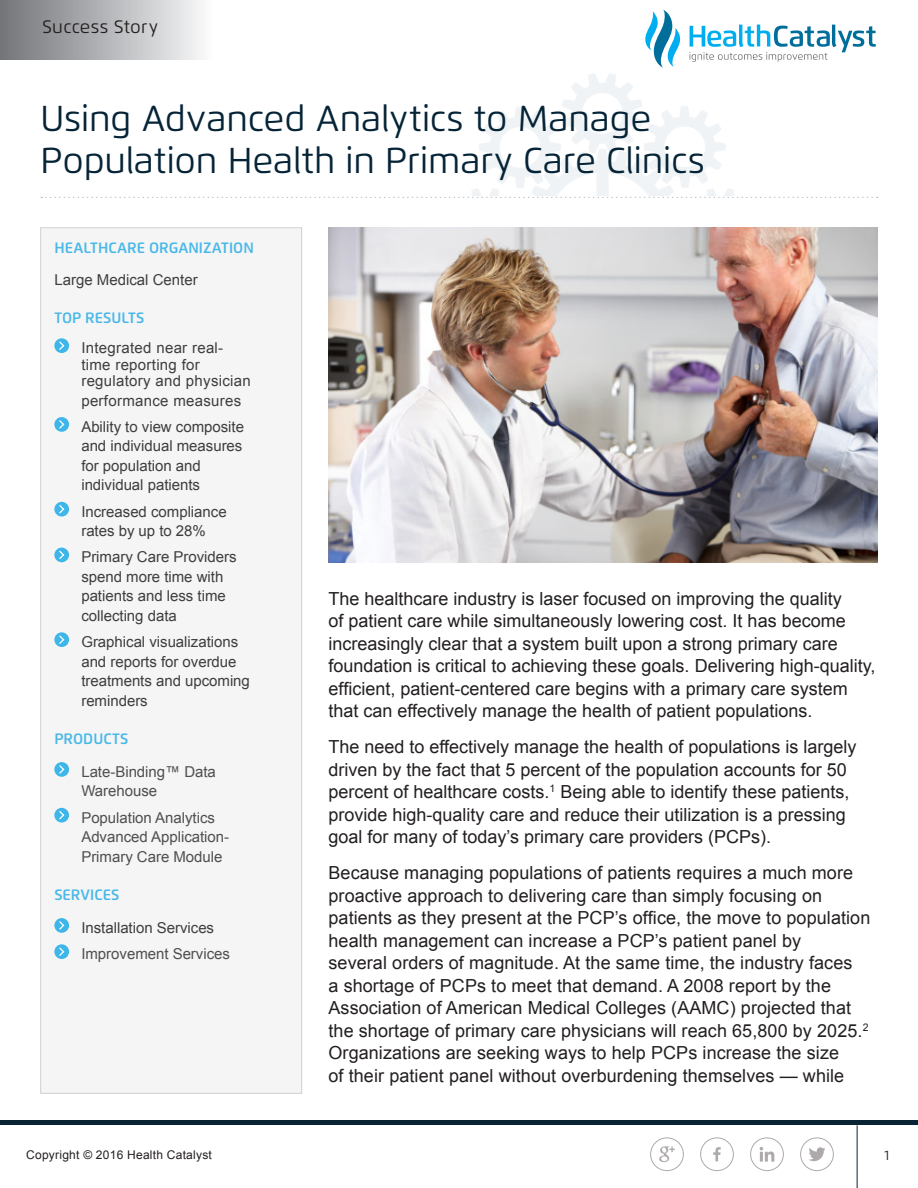
<style>
.page{position:relative;width:918px;height:1188px;background:#fff}
.page>*{position:absolute;margin:0;border:0;box-sizing:border-box;transform-origin:0 0}
.t1{font:36px/42px "Flexo";color:#062437}
.Body_Copy{font:18px/22.5px "Arial";color:#231f20}
.t2{font:18px "Flexo";letter-spacing:.02em;color:#231f20}
.Sidebar_bullets{font:15px/19.5px "Arial";color:#3e3e3f}
.Sidebar_bullets-2{font:15px/19.5px "Arial";color:#504f4f}
.Sidebar_bullets-3{font:15px/16.5px "Arial";letter-spacing:.02em;color:#3e3e3f}
.Sidebar_header{font:600 15px "Flexo";color:#48b8e9}
.t3{font:13.5px "Flexo";color:#231f20}
.t4{font:12px "Arial";letter-spacing:.02em;color:#231f20}
</style>
<div class="page">
<img style="left:328px;top:228px;width:550px;height:334px">
<svg style="left:41px;top:197px;width:837px;height:1px"></svg>
<svg style="left:645px;top:10px;width:35px;height:58px"></svg>
<svg style="left:689px;top:25px;width:187px;height:37px"></svg>
<div style="left:0;top:0;width:214px;height:60px;background:linear-gradient(to right,#717377,#fafbfc)"></div>
<div style="left:41px;top:228px;width:261px;height:865px;background:#f4f5f4"></div>
<svg style="left:54px;top:338px;width:15px;height:15px"></svg>
<svg style="left:58px;top:340px;width:8px;height:11px"></svg>
<svg style="left:54px;top:417px;width:15px;height:15px"></svg>
<svg style="left:58px;top:419px;width:8px;height:11px"></svg>
<svg style="left:54px;top:502px;width:15px;height:15px"></svg>
<svg style="left:58px;top:504px;width:8px;height:11px"></svg>
<div style="left:54px;top:548px;width:15px;height:14px;background:#3eb6e9;border-radius:50%"></div>
<svg style="left:59px;top:550px;width:6px;height:9px"></svg>
<svg style="left:54px;top:632px;width:15px;height:15px"></svg>
<svg style="left:58px;top:634px;width:8px;height:11px"></svg>
<svg style="left:54px;top:762px;width:15px;height:15px"></svg>
<svg style="left:58px;top:764px;width:8px;height:11px"></svg>
<svg style="left:54px;top:808px;width:15px;height:15px"></svg>
<svg style="left:58px;top:810px;width:8px;height:11px"></svg>
<svg style="left:54px;top:918px;width:15px;height:15px"></svg>
<svg style="left:58px;top:920px;width:8px;height:11px"></svg>
<svg style="left:54px;top:944px;width:15px;height:15px"></svg>
<svg style="left:58px;top:946px;width:8px;height:11px"></svg>
<svg style="left:659px;top:1146px;width:16px;height:16px"></svg>
<div style="left:650px;top:1137px;width:34px;height:34px;border:1px solid #aeaaa9;border-radius:50%"></div>
<hr style="left:857px;top:1125px;width:1px;height:63px;background:#062437">
<div style="left:0;top:1120px;width:918px;height:5px;background:#0a2334"></div>
<svg style="left:809px;top:1147px;width:17px;height:14px"></svg>
<div style="left:800px;top:1137px;width:34px;height:34px;border:1px solid #aeaaa9;border-radius:50%"></div>
<svg style="left:713px;top:1147px;width:8px;height:14px"></svg>
<div style="left:700px;top:1137px;width:34px;height:34px;border:1px solid #aeaaa9;border-radius:50%"></div>
<svg style="left:760px;top:1147px;width:14px;height:15px"></svg>
<div style="left:750px;top:1137px;width:34px;height:34px;border:1px solid #aeaaa9;border-radius:50%"></div>
<p class="t2" style="left:42px;top:16px;width:117px">Success Story</p>
<p class="t1" style="left:40px;top:98px;width:666px">Using Advanced Analytics to Manage<br>Population Health in Primary Care Clinics</p>
<p class="Sidebar_header" style="left:54px;top:239px;width:201px">HEALTHCARE ORGANIZATION</p>
<p class="Sidebar_bullets" style="left:54px;top:270px;width:145px">Large Medical Center</p>
<p class="Sidebar_header" style="left:54px;top:309px;width:92px">TOP RESULTS</p>
<p class="Sidebar_bullets-3" style="left:81px;top:340px;width:171px">Integrated near real&shy;time reporting for regulatory and physician</p>
<p class="Sidebar_bullets-3" style="left:81px;top:392px;width:161px">performance measures</p>
<p class="Sidebar_bullets" style="left:81px;top:417px;width:164px">Ability to view composite and individual measures for population and individual patients</p>
<p class="Sidebar_bullets" style="left:81px;top:502px;width:147px">Increased compliance rates by up to 28%</p>
<p class="Sidebar_bullets" style="left:81px;top:547px;width:157px">Primary Care Providers spend more time with patients and less time collecting data</p>
<p class="Sidebar_bullets" style="left:81px;top:632px;width:170px">Graphical visualizations and reports for overdue treatments and upcoming reminders</p>
<p class="Sidebar_header" style="left:54px;top:729px;width:76px">PRODUCTS</p>
<p class="Sidebar_bullets-2" style="left:81px;top:762px;width:136px">Late-Binding™ Data<br>Warehouse</p>
<p class="Sidebar_bullets-2" style="left:81px;top:808px;width:149px">Population Analytics<br>Advanced Application-<br>Primary Care Module</p>
<p class="Sidebar_header" style="left:54px;top:885px;width:67px">SERVICES</p>
<p class="Sidebar_bullets" style="left:81px;top:918px;width:134px">Installation Services</p>
<p class="Sidebar_bullets-2" style="left:81px;top:944px;width:150px">Improvement Services</p>
<p class="Body_Copy" style="left:328px;top:587px;width:548px">The healthcare industry is laser focused on improving the quality<br>of patient care while simultaneously lowering cost. It has become increasingly clear that a system built upon a strong primary care foundation is critical to achieving these goals. Delivering high-quality, efficient, patient-centered care begins with a primary care system that can effectively manage the health of patient populations.</p>
<p class="Body_Copy" style="left:328px;top:736px;width:529px">The need to effectively manage the health of populations is largely driven by the fact that 5 percent of the population accounts for 50 percent of healthcare costs.<sup>1</sup> Being able to identify these patients, provide high-quality care and reduce their utilization is a pressing goal for many of today’s primary care providers (PCPs).</p>
<p class="Body_Copy" style="left:328px;top:862px;width:543px">Because managing populations of patients requires a much more proactive approach to delivering care than simply focusing on patients as they present at the PCP’s office, the move to population health management can increase a PCP’s patient panel by<br>several orders of magnitude. At the same time, the industry faces<br>a shortage of PCPs to meet that demand. A 2008 report by the Association of American Medical Colleges (AAMC) projected that the shortage of primary care physicians will reach 65,800 by 2025.<sup>2<br></sup>Organizations are seeking ways to help PCPs increase the size<br>of their patient panel without overburdening themselves — while</p>
<p class="t4" style="left:26px;top:1147px;width:187px">Copyright © 2016 Health Catalyst</p>
<p class="t3" style="left:884px;top:1147px;width:6px">1</p>
</div>
